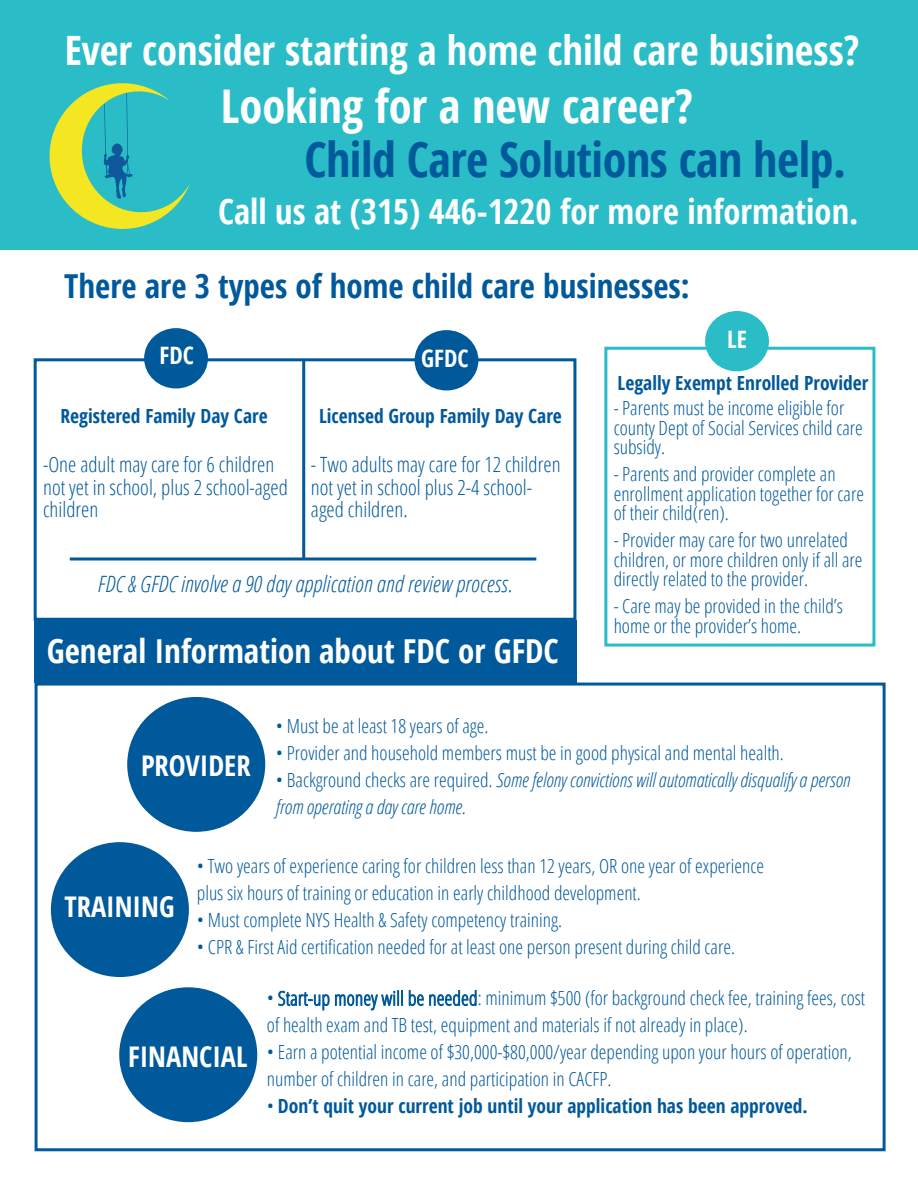
<style>
.page{position:relative;width:918px;height:1188px;background:#fff}
.page>*{position:absolute;margin:0;border:0;box-sizing:border-box;transform-origin:0 0}
.t1{font:700 condensed 48px "Open Sans";letter-spacing:-.01em;color:#00599b}
.t2{font:700 condensed 46.5px "Open Sans";color:#fff}
.t3{font:700 condensed 40.5px "Open Sans";color:#fff}
.t4{font:700 condensed 34.5px "Open Sans";color:#fff}
.t5{font:700 condensed 33px "Open Sans";color:#00599b}
.t6{font:700 condensed 33px "Open Sans";color:#fff}
.t7{font:700 condensed 28.5px "Open Sans";color:#fff}
.t8{font:700 condensed 24px "Open Sans";color:#fff}
.t9{font:italic 300 condensed 22.5px "Open Sans";letter-spacing:.01em;color:#00599b}
.t10{font:300 condensed 21px/22.5px "Open Sans";color:#00599b}
.t11{font:300 condensed 19.5px/19.5px "Open Sans";color:#00599b}
.t12{font:700 condensed 19.5px "Open Sans";color:#00599b}
.t13{font:italic 300 condensed 19.5px/27px "Open Sans";color:#00599b}
.s1{font-style:normal}
.s2{font-weight:300}
</style>
<div class="page">
<div style="left:0;top:0;width:918px;height:250px;background:#2abdc7"></div>
<div style="left:35px;top:683px;width:851px;height:468px;border:3px solid #00599b"></div>
<div style="left:51px;top:842px;width:138px;height:135px;background:#00599b;border-radius:50%"></div>
<div style="left:34px;top:358px;width:542px;height:263px;border:3px solid #00599b"></div>
<div style="left:34px;top:621px;width:542px;height:62px;background:#00599b"></div>
<svg style="left:50px;top:83px;width:140px;height:146px"></svg>
<div style="left:144px;top:328px;width:64px;height:60px;background:#00599b;border-radius:50%"></div>
<div style="left:127px;top:697px;width:138px;height:135px;background:#00599b;border-radius:50%"></div>
<div style="left:119px;top:987px;width:138px;height:135px;background:#00599b;border-radius:50%"></div>
<svg style="left:278px;top:990px;width:125px;height:21px"></svg>
<svg style="left:409px;top:990px;width:68px;height:16px"></svg>
<div style="left:415px;top:330px;width:63px;height:60px;background:#00599b;border-radius:50%"></div>
<div style="left:604px;top:347px;width:271px;height:300px;border:3px solid #2abdc7"></div>
<div style="left:705px;top:311px;width:64px;height:60px;background:#2abdc7;border-radius:50%"></div>
<hr style="left:302px;top:360px;width:3px;height:198px;background:#00599b">
<hr style="left:70px;top:557px;width:466px;height:3px;background:#00599b">
<p class="t3" style="left:65px;top:23px;width:796px">Ever consider starting a home child care business?</p>
<p class="t2" style="left:221px;top:73px;width:474px">Looking for a new career?</p>
<p class="t1" style="left:304px;top:126px;width:543px">Child Care Solutions can help.</p>
<p class="t4" style="left:218px;top:188px;width:642px">Call us at (315) 446-1220 for more information.</p>
<p class="t5" style="left:64px;top:263px;width:627px">There are 3 types of home child care businesses:</p>
<p class="t8" style="left:160px;top:338px;width:36px">FDC</p>
<p class="t8" style="left:421px;top:342px;width:49px">GFDC</p>
<p class="t8" style="left:727px;top:322px;width:21px">LE</p>
<p class="t12" style="left:60px;top:402px;width:209px">Registered Family Day Care</p>
<p class="t12" style="left:319px;top:402px;width:244px">Licensed Group Family Day Care</p>
<p class="t10" style="left:43px;top:453px;width:246px">-One adult may care for 6 children not yet in school, plus 2 school-aged children</p>
<p class="t10" style="left:311px;top:453px;width:251px">- Two adults may care for 12 children not yet in school plus 2-4 school&shy;aged children.</p>
<p class="t9" style="left:98px;top:568px;width:416px">FDC &amp; GFDC involve a 90 day application and review process.</p>
<p class="t6" style="left:47px;top:628px;width:514px">General Information about FDC or GFDC</p>
<p class="t12" style="left:618px;top:369px;width:252px">Legally Exempt Enrolled Provider</p>
<p class="t11" style="left:614px;top:398px;width:251px">- Parents must be income eligible for county Dept of Social Services child care subsidy.</p>
<p class="t11" style="left:614px;top:464px;width:252px">- Parents and provider complete an enrollment application together for care of their child(ren).</p>
<p class="t11" style="left:614px;top:530px;width:250px">- Provider may care for two unrelated children, or more children only if all are directly related to the provider.</p>
<p class="t11" style="left:614px;top:596px;width:231px">- Care may be provided in the child’s home or the provider’s home.</p>
<p class="t7" style="left:141px;top:746px;width:111px">PROVIDER</p>
<p class="t11" style="left:276px;top:715px;width:214px">• Must be at least 18 years of age.</p>
<p class="t11" style="left:276px;top:742px;width:509px">• Provider and household members must be in good physical and mental health.</p>
<p class="t13" style="left:276px;top:766px;width:576px"><span class="s1">• Background checks are required.</span> Some felony convictions will automatically disqualify a person from operating a day care home.</p>
<p class="t7" style="left:64px;top:887px;width:112px">TRAINING</p>
<p class="t11" style="left:197px;top:852px;width:569px;line-height:27px">• Two years of experience caring for children less than 12 years, OR one year of experience plus six hours of training or education in early childhood development.</p>
<p class="t11" style="left:197px;top:910px;width:367px">• Must complete NYS Health &amp; Safety competency training.</p>
<p class="t11" style="left:197px;top:937px;width:540px">• CPR &amp; First Aid certification needed for at least one person present during child care.</p>
<p class="t7" style="left:128px;top:1036px;width:121px">FINANCIAL</p>
<p class="t11" style="left:267px;top:984px;width:600px;line-height:27px">• Start-up money will be needed: minimum $500 (for background check fee, training fees, cost of health exam and TB test, equipment and materials if not already in place).</p>
<p class="t11" style="left:267px;top:1038px;width:586px;line-height:27px">• Earn a potential income of $30,000-$80,000/year depending upon your hours of operation, number of children in care, and participation in CACFP.</p>
<p class="t12" style="left:267px;top:1093px;width:542px"><span class="s2">•</span> Don’t quit your current job until your application has been approved.</p>
</div>
